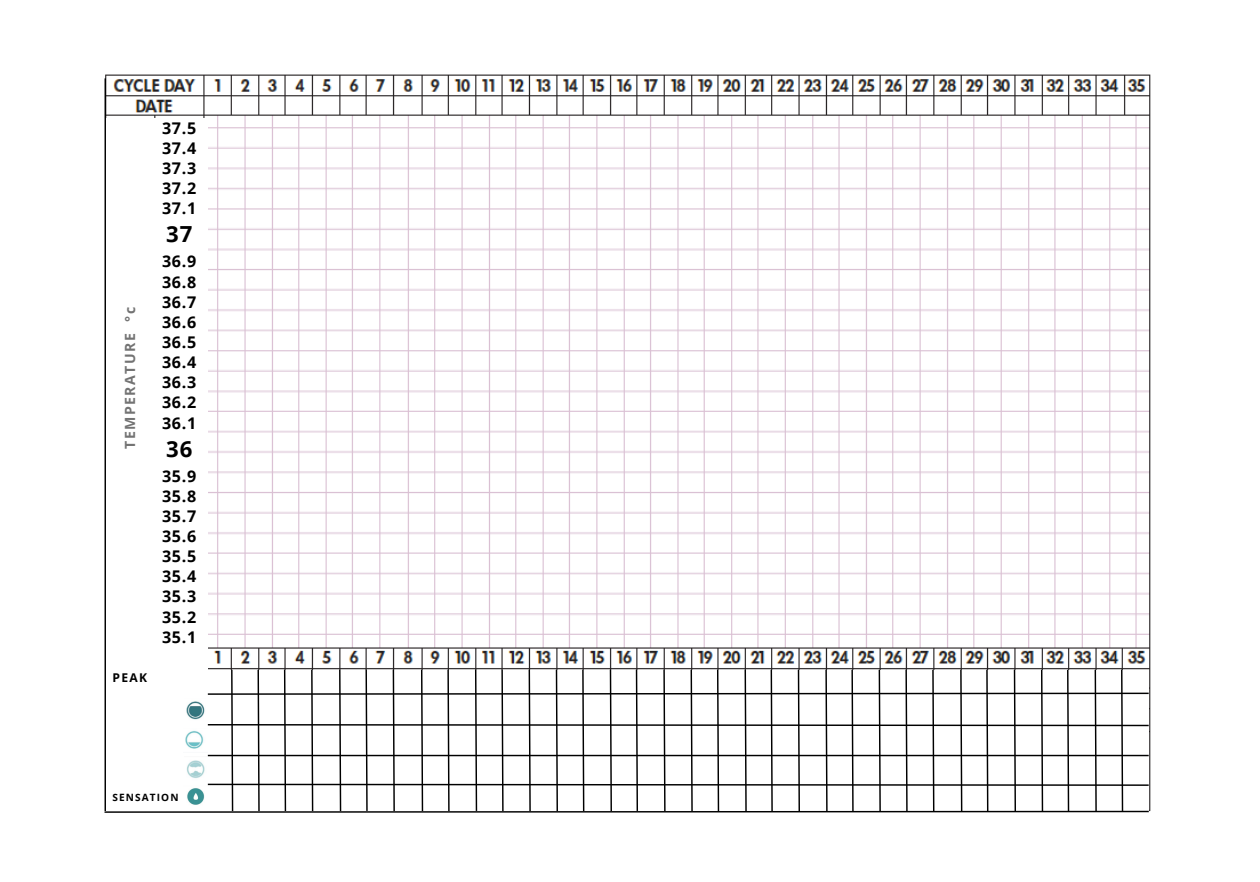
<style>
.page{position:relative;width:1260px;height:882px;background:#fff}
.page>*{position:absolute;margin:0;border:0;box-sizing:border-box;transform-origin:0 0}
.t1{font:700 22.22px "Open Sans";color:#000}
.t2{font:700 16.1px/20.1px "Open Sans";letter-spacing:.045em;color:#000;text-align:justify}
.t3{font:700 14.17px "Open Sans";letter-spacing:.105em;color:#737373}
.t4{font:700 12.08px "Open Sans";color:#000}
.t5{font:700 10.15px "Open Sans";letter-spacing:.11em;color:#000}
</style>
<div class="page">
<img style="left:104px;top:74px;width:1047px;height:737px">
<div style="left:105px;top:118px;width:103px;height:694px;background:#fff"></div>
<hr style="left:105px;top:78px;width:1px;height:733px;background:#000">
<svg style="left:104px;top:668px;width:1046px;height:145px"></svg>
<p class="t3" style="left:120px;top:449px;width:144px;rotate:-90deg">TEMPERATURE °c</p>
<p class="t4" style="left:113px;top:669px;width:36px">PEAK</p>
<p class="t2" style="left:162px;top:118px;width:36px">37.5<br>37.4<br>37.3<br>37.2<br>37.1</p>
<h1 class="t1" style="left:166px;top:219px;width:28px">37</h1>
<p class="t2" style="left:162px;top:251px;width:36px">36.9<br>36.8<br>36.7<br>36.6<br>36.5<br>36.4<br>36.3<br>36.2<br>36.1</p>
<h1 class="t1" style="left:166px;top:434px;width:28px">36</h1>
<p class="t2" style="left:162px;top:465px;width:36px">35.9<br>35.8<br>35.7<br>35.6<br>35.5<br>35.4<br>35.3<br>35.2<br>35.1</p>
<p class="t5" style="left:112px;top:790px;width:68px">SENSATION</p>
</div>
